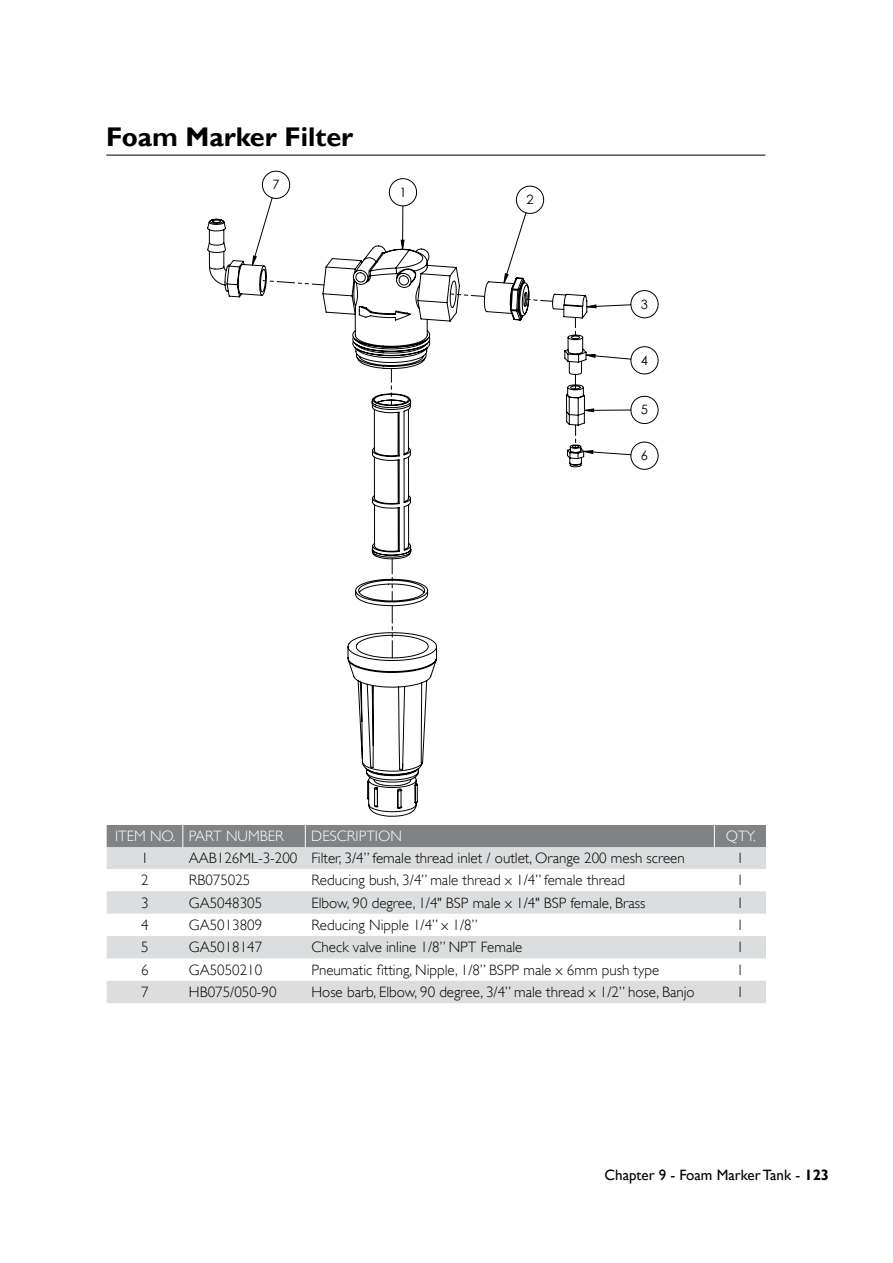
<style>
.page{position:relative;width:893px;height:1263px;background:#fff}
.page>*{position:absolute;margin:0;border:0;box-sizing:border-box;transform-origin:0 0}
.t1{font:700 27px "Gill Sans";color:#000}
.t2{font:300 15px "Gill Sans";color:#000}
.t3{font:300 15px "Gill Sans";color:#fff}
.t4{font:15px "Gill Sans";color:#000}
.t5{font:12.9px "Century Gothic";color:#000}
.t6{font:6.9px "Century Gothic";color:#000}
.s1{font-weight:700}
</style>
<div class="page">
<hr style="left:106px;top:155px;width:659px;height:1px;background:#000">
<svg style="left:107px;top:847px;width:659px;height:156px;fill:#dcddde"></svg>
<div style="left:107px;top:825px;width:659px;height:22px;background:#808285"></div>
<hr style="left:202px;top:165px;width:468px;height:1px;background:#c0c0c0">
<hr style="left:202px;top:165px;width:1px;height:657px;background:#c0c0c0">
<hr style="left:202px;top:911px;width:468px;height:1px;background:#c0c0c0">
<hr style="left:202px;top:898px;width:468px;height:1px;background:#c0c0c0">
<hr style="left:892px;top:165px;width:1px;height:657px;background:#c0c0c0">
<svg style="left:261px;top:171px;width:398px;height:299px"></svg>
<svg style="left:261px;top:197px;width:370px;height:258px"></svg>
<svg style="left:588px;top:240px;width:8px;height:213px"></svg>
<svg style="left:207px;top:218px;width:381px;height:599px"></svg>
<svg style="left:238px;top:264px;width:5px;height:30px"></svg>
<svg style="left:391px;top:368px;width:1px;height:37px"></svg>
<svg style="left:392px;top:559px;width:1px;height:99px"></svg>
<svg style="left:570px;top:425px;width:11px;height:28px"></svg>
<svg style="left:575px;top:374px;width:1px;height:15px"></svg>
<svg style="left:575px;top:317px;width:1px;height:22px"></svg>
<svg style="left:260px;top:280px;width:65px;height:5px"></svg>
<svg style="left:450px;top:293px;width:35px;height:4px"></svg>
<svg style="left:523px;top:299px;width:30px;height:3px"></svg>
<h1 class="t1" style="left:106px;top:121px;width:249px">Foam Marker Filter</h1>
<p class="t5" style="left:273px;top:176px;width:9px">7</p>
<p class="t5" style="left:399px;top:183px;width:9px">1</p>
<p class="t5" style="left:526px;top:191px;width:9px">2</p>
<p class="t5" style="left:641px;top:295px;width:9px">3</p>
<p class="t5" style="left:641px;top:351px;width:9px">4</p>
<p class="t5" style="left:641px;top:401px;width:9px">5</p>
<p class="t5" style="left:641px;top:446px;width:9px">6</p>
<p class="t3" style="left:115px;top:827px;width:170px">ITEM NO. PART NUMBER</p>
<p class="t3" style="left:311px;top:827px;width:92px">DESCRIPTION</p>
<p class="t3" style="left:726px;top:827px;width:32px">QTY.</p>
<p class="t2" style="left:141px;top:849px;width:9px">1</p>
<p class="t2" style="left:189px;top:849px;width:497px">AAB126ML-3-200 Filter, 3/4” female thread inlet / outlet, Orange 200 mesh screen</p>
<p class="t2" style="left:736px;top:849px;width:9px">1</p>
<p class="t2" style="left:141px;top:871px;width:9px">2</p>
<p class="t2" style="left:189px;top:871px;width:63px">RB075025</p>
<p class="t2" style="left:311px;top:871px;width:315px">Reducing bush, 3/4” male thread x 1/4” female thread</p>
<p class="t2" style="left:736px;top:871px;width:9px">1</p>
<p class="t2" style="left:141px;top:894px;width:9px">3</p>
<p class="t2" style="left:189px;top:894px;width:75px">GA5048305</p>
<p class="t2" style="left:311px;top:894px;width:336px">Elbow, 90 degree, 1/4" BSP male x 1/4" BSP female, Brass</p>
<p class="t2" style="left:736px;top:894px;width:9px">1</p>
<p class="t2" style="left:141px;top:916px;width:9px">4</p>
<p class="t2" style="left:189px;top:916px;width:75px">GA5013809</p>
<p class="t2" style="left:311px;top:916px;width:168px">Reducing Nipple 1/4” x 1/8”</p>
<p class="t2" style="left:736px;top:916px;width:9px">1</p>
<p class="t2" style="left:141px;top:939px;width:9px">5</p>
<p class="t2" style="left:189px;top:939px;width:75px">GA5018147</p>
<p class="t2" style="left:311px;top:939px;width:213px">Check valve inline 1/8” NPT Female</p>
<p class="t2" style="left:736px;top:939px;width:9px">1</p>
<p class="t2" style="left:141px;top:961px;width:9px">6</p>
<p class="t2" style="left:189px;top:961px;width:75px">GA5050210</p>
<p class="t2" style="left:311px;top:961px;width:349px">Pneumatic fitting, Nipple, 1/8” BSPP male x 6mm push type</p>
<p class="t2" style="left:736px;top:961px;width:9px">1</p>
<p class="t2" style="left:141px;top:983px;width:9px">7</p>
<p class="t2" style="left:189px;top:983px;width:89px">HB075/050-90</p>
<p class="t2" style="left:311px;top:983px;width:385px">Hose barb, Elbow, 90 degree, 3/4” male thread x 1/2” hose, Banjo</p>
<p class="t2" style="left:736px;top:983px;width:9px">1</p>
<p class="t6" style="left:311px;top:899px;width:5px">2</p>
<p class="t6" style="left:450px;top:899px;width:5px">3</p>
<p class="t6" style="left:588px;top:899px;width:5px">4</p>
<p class="t4" style="left:605px;top:1166px;width:226px">Chapter 9 - Foam Marker Tank - <span class="s1">123</span></p>
</div>
